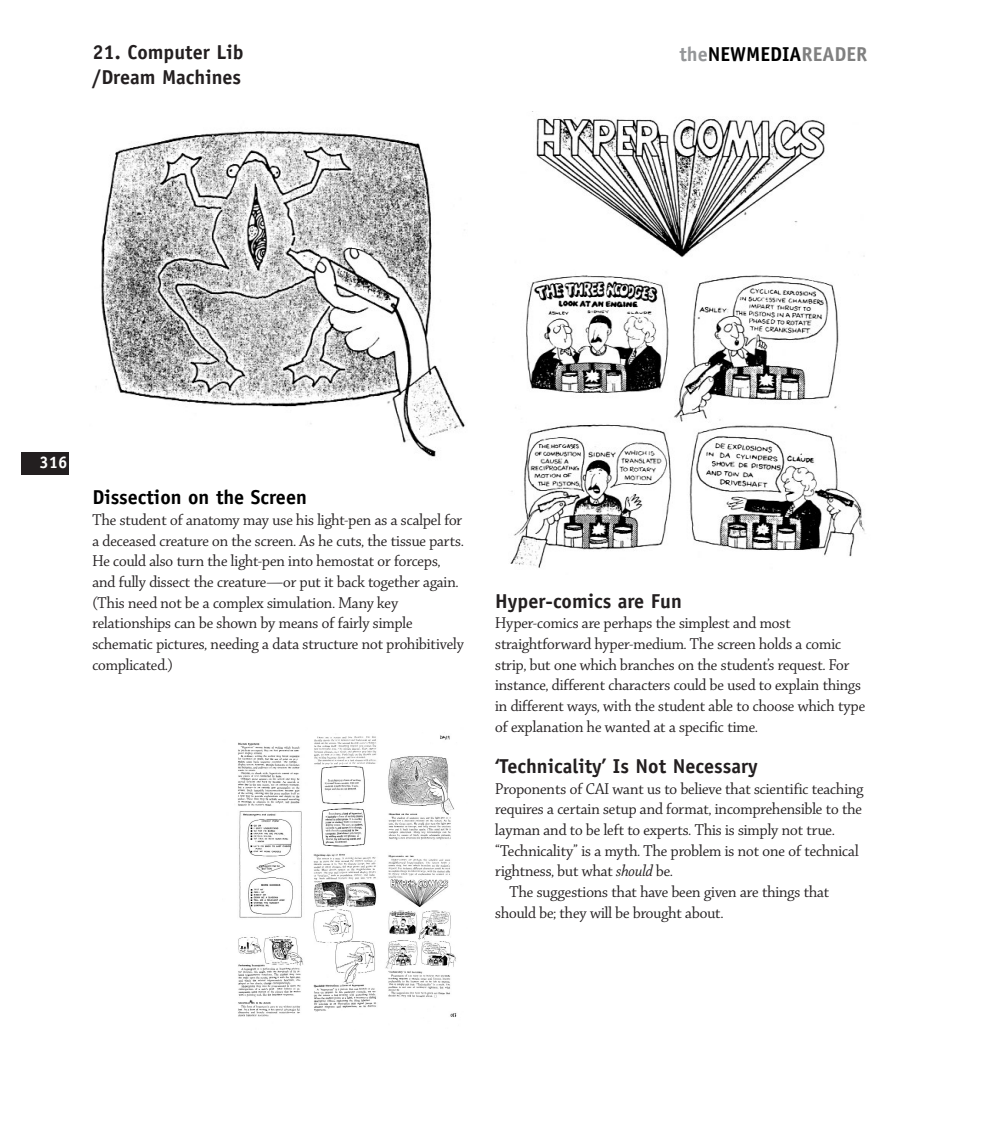
<style>
.page{position:relative;width:1008px;height:1134px;background:#fff}
.page>*{position:absolute;margin:0;border:0;box-sizing:border-box;transform-origin:0 0}
.t1{font:700 20.12px/24.7px "Officina Sans";color:#231f20}
.t2{font:700 20.12px "Officina Sans";color:#000}
.t3{font:16.8px/20.7px "Chaparral Display";color:#231f20}
.t4{font:700 16.8px "Officina Sans";color:#fff}
.s1{color:#949698}
.s2{color:#808080}
.s3{font-family:"Chaparral Pro It Disp"}
</style>
<div class="page">
<div style="left:21px;top:453px;width:47px;height:22px;background:#231f20"></div>
<img style="left:96px;top:131px;width:369px;height:326px">
<img style="left:238px;top:732px;width:219px;height:285px">
<img style="left:510px;top:117px;width:355px;height:451px">
<div style="left:96px;top:442px;width:172px;height:27px;background:#fff"></div>
<p class="t1" style="left:92px;top:42px;width:153px">21. Computer Lib /Dream Machines</p>
<p class="t2" style="left:680px;top:47px;width:189px"><span class="s1">the</span>NEWMEDIA<span class="s2">READER</span></p>
<p class="t4" style="left:39px;top:456px;width:30px">316</p>
<p class="t2" style="left:92px;top:490px;width:216px">Dissection on the Screen</p>
<p class="t3" style="left:92px;top:511px;width:373px">The student of anatomy may use his light-pen as a scalpel for a deceased creature on the screen. As he cuts, the tissue parts.<br>He could also turn the light-pen into hemostat or forceps, and fully dissect the creature—or put it back together again. (This need not be a complex simulation. Many key relationships can be shown by means of fairly simple schematic pictures, needing a data structure not prohibitively complicated.)</p>
<p class="t1" style="left:495px;top:590px;width:188px">Hyper-comics are Fun</p>
<p class="t3" style="left:495px;top:614px;width:372px">Hyper-comics are perhaps the simplest and most straightforward hyper-medium. The screen holds a comic strip, but one which branches on the student’s request. For instance, different characters could be used to explain things in different ways, with the student able to choose which type of explanation he wanted at a specific time.</p>
<p class="t1" style="left:495px;top:755px;width:264px">‘Technicality’ Is Not Necessary</p>
<p class="t3" style="left:495px;top:780px;width:370px">Proponents of CAI want us to believe that scientific teaching</p>
<p class="t3" style="left:495px;top:800px;width:368px">requires a certain setup and format, incomprehensible to the</p>
<p class="t3" style="left:495px;top:821px;width:341px">layman and to be left to experts. This is simply not true.</p>
<p class="t3" style="left:495px;top:842px;width:365px">“Technicality” is a myth. The problem is not one of technical</p>
<p class="t3" style="left:495px;top:862px;width:179px">rightness, but what <span class="s3">should</span> be.</p>
<p class="t3" style="left:509px;top:883px;width:321px">The suggestions that have been given are things that</p>
<p class="t3" style="left:495px;top:904px;width:230px">should be; they will be brought about.</p>
</div>
